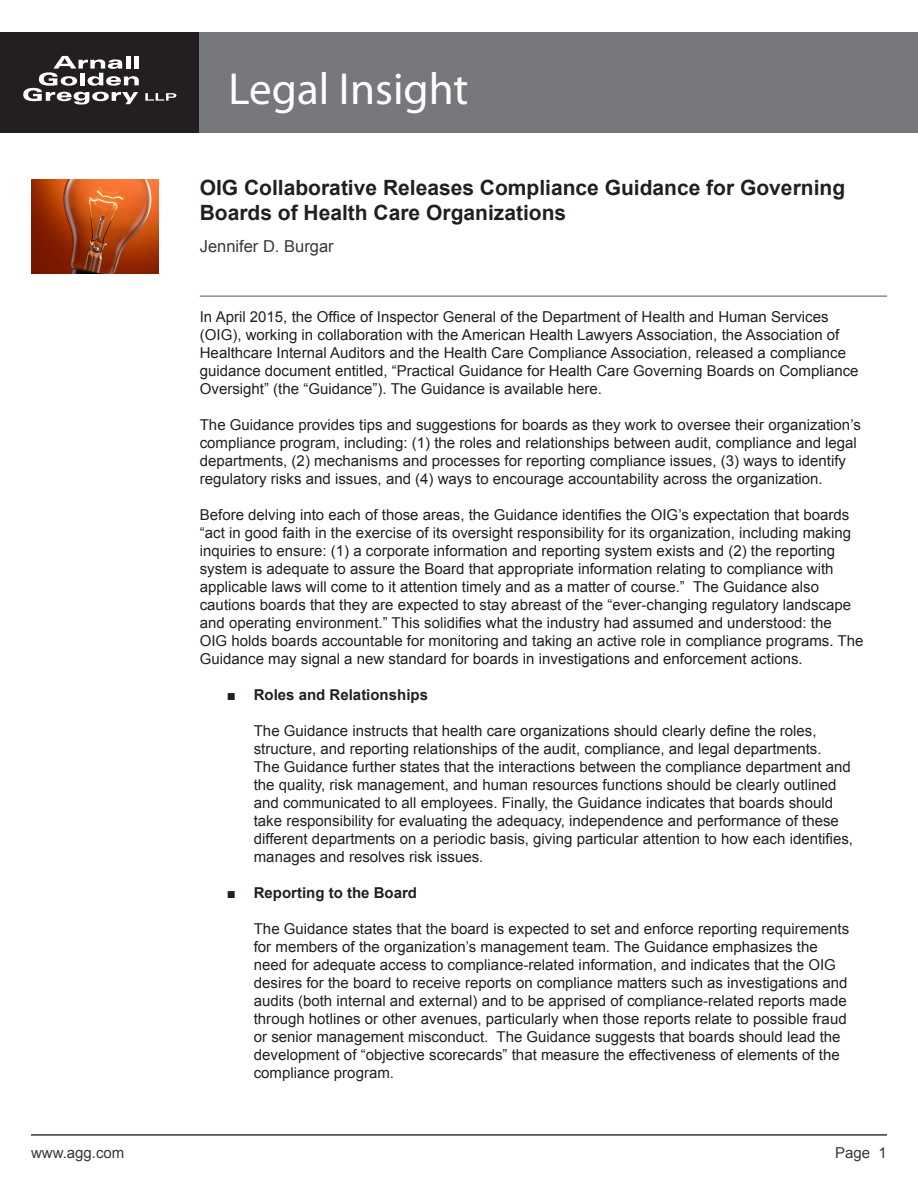
<style>
.page{position:relative;width:918px;height:1188px;background:#fff}
.page>*{position:absolute;margin:0;border:0;box-sizing:border-box;transform-origin:0 0}
.t1{font:45px "Myriad Pro";color:#fff}
.t2{font:700 21px/25.2px "Arial";color:#231f20}
.t3{font:16.5px "Arial";color:#383839}
.Regular_text{font:15px/18px "Arial";color:#231f20}
.t4{font:700 15px "Arial";color:#231f20}
.t5{font:15px "Arial";color:#383839}
.s1{font-weight:400}
</style>
<div class="page">
<div style="left:0;top:32px;width:200px;height:101px;background:#231f20"></div>
<svg style="left:23px;top:56px;width:116px;height:49px"></svg>
<svg style="left:145px;top:93px;width:31px;height:8px"></svg>
<div style="left:200px;top:32px;width:718px;height:101px;background:#76787b"></div>
<hr style="left:31px;top:1134px;width:856px;height:2px;background:#383839">
<img style="left:31px;top:180px;width:128px;height:94px">
<hr style="left:200px;top:296px;width:687px;height:1px;background:#535355">
<h1 class="t1" style="left:229px;top:61px;width:241px">Legal Insight</h1>
<p class="t2" style="left:200px;top:176px;width:647px">OIG Collaborative Releases Compliance Guidance for Governing<br>Boards of Health Care Organizations</p>
<p class="t3" style="left:200px;top:235px;width:135px">Jennifer D. Burgar</p>
<p class="Regular_text" style="left:200px;top:308px;width:660px">In April 2015, the Office of Inspector General of the Department of Health and Human Services (OIG), working in collaboration with the American Health Lawyers Association, the Association of Healthcare Internal Auditors and the Health Care Compliance Association, released a compliance guidance document entitled, “Practical Guidance for Health Care Governing Boards on Compliance Oversight” (the “Guidance”). The Guidance is available here.</p>
<p class="Regular_text" style="left:200px;top:416px;width:663px">The Guidance provides tips and suggestions for boards as they work to oversee their organization’s compliance program, including: (1) the roles and relationships between audit, compliance and legal departments, (2) mechanisms and processes for reporting compliance issues, (3) ways to identify regulatory risks and issues, and (4) ways to encourage accountability across the organization.</p>
<p class="Regular_text" style="left:200px;top:506px;width:665px">Before delving into each of those areas, the Guidance identifies the OIG’s expectation that boards “act in good faith in the exercise of its oversight responsibility for its organization, including making inquiries to ensure: (1) a corporate information and reporting system exists and (2) the reporting system is adequate to assure the Board that appropriate information relating to compliance with applicable laws will come to it attention timely and as a matter of course.” The Guidance also cautions boards that they are expected to stay abreast of the “ever-changing regulatory landscape and operating environment.” This solidifies what the industry had assumed and understood: the<br>OIG holds boards accountable for monitoring and taking an active role in compliance programs. The Guidance may signal a new standard for boards in investigations and enforcement actions.</p>
<p class="t4" style="left:227px;top:685px;width:203px"><span class="s1">■</span> Roles and Relationships</p>
<p class="Regular_text" style="left:254px;top:722px;width:601px">The Guidance instructs that health care organizations should clearly define the roles, structure, and reporting relationships of the audit, compliance, and legal departments.<br>The Guidance further states that the interactions between the compliance department and the quality, risk management, and human resources functions should be clearly outlined and communicated to all employees. Finally, the Guidance indicates that boards should take responsibility for evaluating the adequacy, independence and performance of these different departments on a periodic basis, giving particular attention to how each identifies, manages and resolves risk issues.</p>
<p class="t4" style="left:227px;top:883px;width:192px"><span class="s1">■</span> Reporting to the Board</p>
<p class="Regular_text" style="left:254px;top:920px;width:597px">The Guidance states that the board is expected to set and enforce reporting requirements for members of the organization’s management team. The Guidance emphasizes the need for adequate access to compliance-related information, and indicates that the OIG desires for the board to receive reports on compliance matters such as investigations and audits (both internal and external) and to be apprised of compliance-related reports made through hotlines or other avenues, particularly when those reports relate to possible fraud or senior management misconduct. The Guidance suggests that boards should lead the development of “objective scorecards” that measure the effectiveness of elements of the compliance program.</p>
<p class="t5" style="left:31px;top:1142px;width:95px">www.agg.com</p>
<p class="t5" style="left:835px;top:1142px;width:53px">Page 1</p>
</div>
